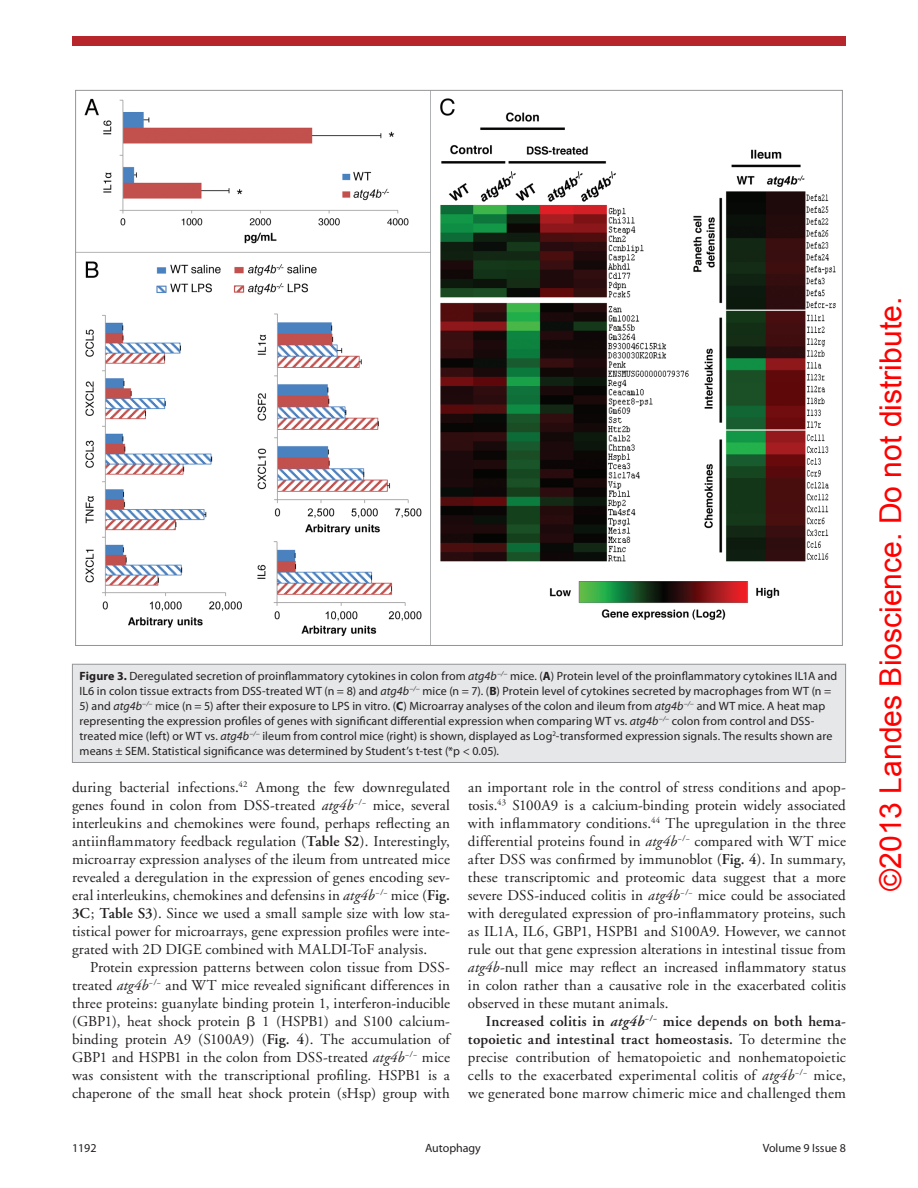
<style>
.page{position:relative;width:918px;height:1188px;background:#fff}
.page>*{position:absolute;margin:0;border:0;box-sizing:border-box;transform-origin:0 0}
.t1{font:30.15px "Arial";color:#f00}
.t2{font:15px/18px "Adobe Garamond";letter-spacing:.01em;color:#231f20;text-align:justify}
.t3{font:12px/15px "Myriad Pro";letter-spacing:.005em;color:#231f20}
.s1{font-weight:700}
.s2{font-style:italic}
.s3{font-weight:600}
.s4{font-family:"Universal Std Greekw Math Pi"}
.s5{font-weight:600;font-style:italic}
</style>
<div class="page">
<div style="left:72px;top:36px;width:774px;height:10px;background:#b7262b"></div>
<div style="left:72px;top:664px;width:774px;height:98px;background:#e6e7e9"></div>
<div style="left:72px;top:664px;width:774px;height:99px;border:1px solid #939598"></div>
<img style="left:77px;top:92px;width:759px;height:552px">
<p class="t3" style="left:80px;top:669px;width:759px"><span class="s1">Figure 3.</span> Deregulated secretion of proinflammatory cytokines in colon from <span class="s2">atg4b</span><sup>−/−</sup> mice. (<span class="s1">A</span>) Protein level of the proinflammatory cytokines IL1A and<br>IL6 in colon tissue extracts from DSS-treated WT (n = 8) and <span class="s2">atg4b</span><sup>−/−</sup> mice (n = 7). (<span class="s1">B</span>) Protein level of cytokines secreted by macrophages from WT (n =</p>
<p class="t3" style="left:80px;top:699px;width:754px">5) and <span class="s2">atg4b</span><sup>−/−</sup> mice (n = 5) after their exposure to LPS in vitro. (<span class="s1">C</span>) Microarray analyses of the colon and ileum from <span class="s2">atg4b</span><sup>−/−</sup> and WT mice. A heat map representing the expression profiles of genes with significant differential expression when comparing WT vs. <span class="s2">atg4b</span><sup>−/−</sup> colon from control and DSS&shy;treated mice (left) or WT vs. <span class="s2">atg4b</span><sup>−/−</sup> ileum from control mice (right) is shown, displayed as Log<sup>2</sup>-transformed expression signals. The results shown are means ± SEM. Statistical significance was determined by Student’s t-test (*p &lt; 0.05).</p>
<p class="t2" style="left:72px;top:779px;width:380px">during bacterial infections.<sup>42</sup> Among the few downregulated genes found in colon from DSS-treated <span class="s2">atg4b</span><sup>−/−</sup> mice, several interleukins and chemokines were found, perhaps reflecting an antiinflammatory feedback regulation (<span class="s3">Table S2</span>). Interestingly, microarray expression analyses of the ileum from untreated mice revealed a deregulation in the expression of genes encoding sev&shy;eral interleukins, chemokines and defensins in <span class="s2">atg4b</span><sup>−/−</sup> mice (<span class="s3">Fig.<br>3C</span>; <span class="s3">Table S3</span>). Since we used a small sample size with low sta&shy;tistical power for microarrays, gene expression profiles were inte&shy;grated with 2D DIGE combined with MALDI-ToF analysis.</p>
<p class="t2" style="left:72px;top:959px;width:379px;text-indent:18px">Protein expression patterns between colon tissue from DSS&shy;treated <span class="s2">atg4b</span><sup>−/−</sup> and WT mice revealed significant differences in three proteins: guanylate binding protein 1, interferon-inducible (GBP1), heat shock protein <span class="s4">β</span> 1 (HSPB1) and S100 calcium&shy;binding protein A9 (S100A9) (<span class="s3">Fig. 4</span>). The accumulation of GBP1 and HSPB1 in the colon from DSS-treated <span class="s2">atg4b</span><sup>−/−</sup> mice was consistent with the transcriptional profiling. HSPB1 is a chaperone of the small heat shock protein (sHsp) group with</p>
<p class="t2" style="left:468px;top:779px;width:379px">an important role in the control of stress conditions and apop&shy;tosis.<sup>43</sup> S100A9 is a calcium-binding protein widely associated with inflammatory conditions.<sup>44</sup> The upregulation in the three differential proteins found in <span class="s2">atg4b</span><sup>−/−</sup> compared with WT mice after DSS was confirmed by immunoblot (<span class="s3">Fig. 4</span>). In summary, these transcriptomic and proteomic data suggest that a more severe DSS-induced colitis in <span class="s2">atg4b</span><sup>−/−</sup> mice could be associated with deregulated expression of pro-inflammatory proteins, such as IL1A, IL6, GBP1, HSPB1 and S100A9. However, we cannot rule out that gene expression alterations in intestinal tissue from <span class="s2">atg4b</span>-null mice may reflect an increased inflammatory status in colon rather than a causative role in the exacerbated colitis observed in these mutant animals.</p>
<p class="t2" style="left:468px;top:1013px;width:379px;text-indent:18px"><span class="s3">Increased colitis in</span> <span class="s5">atg4b</span><sup>−/−</sup> <span class="s3">mice depends on both hema&shy;topoietic and intestinal tract homeostasis.</span> To determine the precise contribution of hematopoietic and nonhematopoietic cells to the exacerbated experimental colitis of <span class="s2">atg4b</span><sup>−/−</sup> mice, we generated bone marrow chimeric mice and challenged them</p>
<p class="t3" style="left:72px;top:1140px;width:26px">1192</p>
<p class="t3" style="left:425px;top:1140px;width:57px">Autophagy</p>
<p class="t3" style="left:763px;top:1140px;width:85px">Volume 9 Issue 8</p>
<h1 class="t1" style="left:871px;top:891px;width:595px;rotate:-90deg">©2013 Landes Bioscience. Do not distribute.</h1>
</div>
